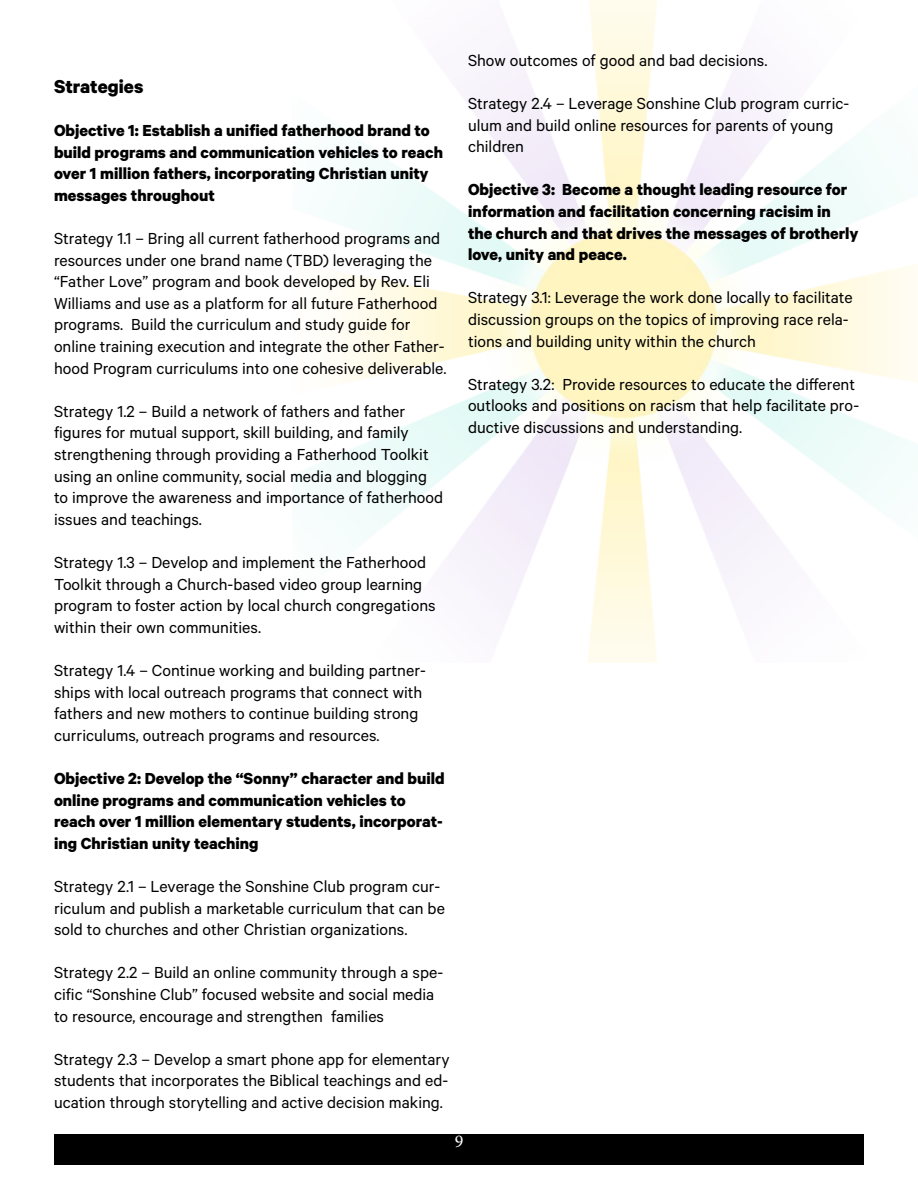
<style>
.page{position:relative;width:918px;height:1188px;background:#fff}
.page>*{position:absolute;margin:0;border:0;box-sizing:border-box;transform-origin:0 0}
.t1{font:700 21px "Calibre";color:#000}
.t2{font:18px/21.6px "Calibre";color:#000}
.t3{font:700 18px/21.6px "Calibre";color:#000}
.t4{font:18px "Minion Pro";color:#fff}
</style>
<div class="page">
<div style="left:54px;top:1134px;width:810px;height:31px;background:#000"></div>
<img style="left:292px;top:0;width:626px;height:663px">
<p class="t1" style="left:54px;top:73px;width:91px">Strategies</p>
<p class="t3" style="left:54px;top:119px;width:391px">Objective 1: Establish a unified fatherhood brand to build programs and communication vehicles to reach over 1 million fathers, incorporating Christian unity messages throughout</p>
<p class="t2" style="left:54px;top:227px;width:394px">Strategy 1.1 – Bring all current fatherhood programs and resources under one brand name (TBD) leveraging the “Father Love” program and book developed by Rev. Eli Williams and use as a platform for all future Fatherhood programs. Build the curriculum and study guide for online training execution and integrate the other Father&shy;hood Program curriculums into one cohesive deliverable.</p>
<p class="t2" style="left:54px;top:400px;width:391px">Strategy 1.2 – Build a network of fathers and father figures for mutual support, skill building, and family strengthening through providing a Fatherhood Toolkit using an online community, social media and blogging to improve the awareness and importance of fatherhood issues and teachings.</p>
<p class="t2" style="left:54px;top:551px;width:383px">Strategy 1.3 – Develop and implement the Fatherhood Toolkit through a Church-based video group learning program to foster action by local church congregations within their own communities.</p>
<p class="t2" style="left:54px;top:659px;width:373px">Strategy 1.4 – Continue working and building partner&shy;ships with local outreach programs that connect with fathers and new mothers to continue building strong curriculums, outreach programs and resources.</p>
<p class="t3" style="left:54px;top:767px;width:392px">Objective 2: Develop the “Sonny” character and build online programs and communication vehicles to reach over 1 million elementary students, incorporat&shy;ing Christian unity teaching</p>
<p class="t2" style="left:54px;top:875px;width:392px">Strategy 2.1 – Leverage the Sonshine Club program cur&shy;riculum and publish a marketable curriculum that can be sold to churches and other Christian organizations.</p>
<p class="t2" style="left:54px;top:961px;width:391px">Strategy 2.2 – Build an online community through a spe&shy;cific “Sonshine Club” focused website and social media to resource, encourage and strengthen families</p>
<p class="t2" style="left:54px;top:1048px;width:397px;text-align:justify">Strategy 2.3 – Develop a smart phone app for elementary students that incorporates the Biblical teachings and ed&shy;ucation through storytelling and active decision making.</p>
<p class="t2" style="left:468px;top:49px;width:301px">Show outcomes of good and bad decisions.</p>
<p class="t2" style="left:468px;top:92px;width:383px">Strategy 2.4 – Leverage Sonshine Club program curric&shy;ulum and build online resources for parents of young children</p>
<p class="t3" style="left:468px;top:178px;width:392px">Objective 3: Become a thought leading resource for information and facilitation concerning racisim in the church and that drives the messages of brotherly love, unity and peace.</p>
<p class="t2" style="left:468px;top:286px;width:386px">Strategy 3.1: Leverage the work done locally to facilitate discussion groups on the topics of improving race rela&shy;tions and building unity within the church</p>
<p class="t2" style="left:468px;top:373px;width:393px">Strategy 3.2: Provide resources to educate the different outlooks and positions on racism that help facilitate pro&shy;ductive discussions and understanding.</p>
<p class="t4" style="left:455px;top:1129px;width:10px">9</p>
</div>
